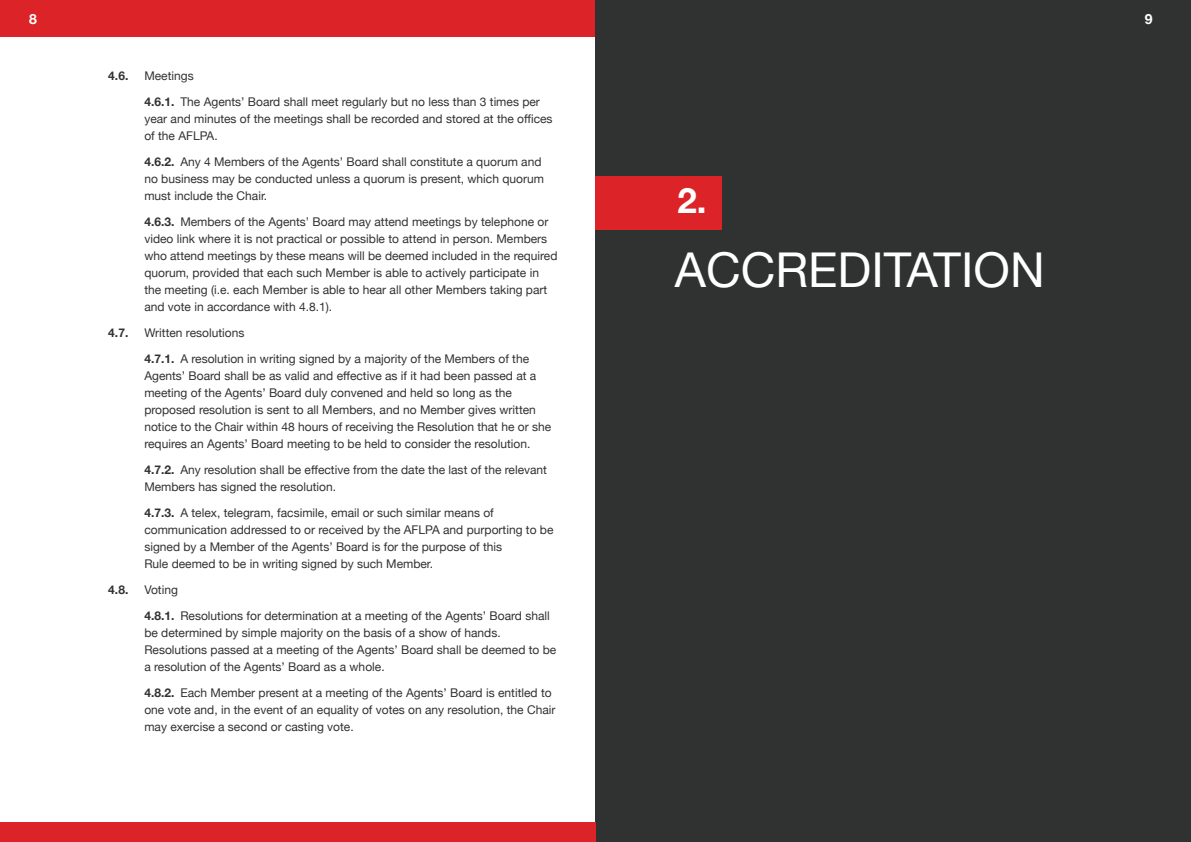
<style>
.page{position:relative;width:1191px;height:842px;background:#fff}
.page>*{position:absolute;margin:0;border:0;box-sizing:border-box;transform-origin:0 0}
.t1{font:48px "Helvetica Neue";color:#fff}
.t2{font:700 34.9px "Helvetica Neue";color:#fff}
.t3{font:700 14px "Helvetica Neue";color:#fff}
.t4{font:12px/17px "Helvetica Neue";color:#303232}
.t5{font:700 12px "Helvetica Neue";color:#303232}
.s1{font-weight:700}
</style>
<div class="page">
<div style="left:0;top:0;width:595px;height:36px;background:#dc2327"></div>
<div style="left:595px;top:0;width:596px;height:842px;background:#303232"></div>
<div style="left:595px;top:177px;width:127px;height:53px;background:#dc2327"></div>
<div style="left:0;top:822px;width:595px;height:20px;background:#dc2327"></div>
<p class="t3" style="left:29px;top:8px;width:16px">88</p>
<p class="t5" style="left:108px;top:66px;width:22px">4.6.</p>
<p class="t4" style="left:144px;top:68px;width:51px">Meetings</p>
<p class="t4" style="left:144px;top:94px;width:410px"><span class="s1">4.6.1.</span> The Agents’ Board shall meet regularly but no less than 3 times per year and minutes of the meetings shall be recorded and stored at the offices of the AFLPA.</p>
<p class="t4" style="left:144px;top:154px;width:399px"><span class="s1">4.6.2.</span> Any 4 Members of the Agents’ Board shall constitute a quorum and</p>
<p class="t4" style="left:144px;top:171px;width:401px">no business may be conducted unless a quorum is present, which quorum must include the Chair.</p>
<p class="t4" style="left:144px;top:214px;width:415px"><span class="s1">4.6.3.</span> Members of the Agents’ Board may attend meetings by telephone or video link where it is not practical or possible to attend in person. Members who attend meetings by these means will be deemed included in the required quorum, provided that each such Member is able to actively participate in the meeting (i.e. each Member is able to hear all other Members taking part and vote in accordance with 4.8.1).</p>
<p class="t5" style="left:108px;top:323px;width:22px">4.7.</p>
<p class="t4" style="left:144px;top:325px;width:102px">Written resolutions</p>
<p class="t4" style="left:144px;top:351px;width:408px"><span class="s1">4.7.1.</span> A resolution in writing signed by a majority of the Members of the Agents’ Board shall be as valid and effective as if it had been passed at a meeting of the Agents’ Board duly convened and held so long as the proposed resolution is sent to all Members, and no Member gives written notice to the Chair within 48 hours of receiving the Resolution that he or she requires an Agents’ Board meeting to be held to consider the resolution.</p>
<p class="t4" style="left:144px;top:462px;width:404px"><span class="s1">4.7.2.</span> Any resolution shall be effective from the date the last of the relevant<br>Members has signed the resolution.</p>
<p class="t4" style="left:144px;top:505px;width:411px"><span class="s1">4.7.3.</span> A telex, telegram, facsimile, email or such similar means of communication addressed to or received by the AFLPA and purporting to be signed by a Member of the Agents’ Board is for the purpose of this<br>Rule deemed to be in writing signed by such Member.</p>
<p class="t5" style="left:108px;top:580px;width:22px">4.8.</p>
<p class="t4" style="left:144px;top:582px;width:35px">Voting</p>
<p class="t4" style="left:144px;top:608px;width:413px"><span class="s1">4.8.1.</span> Resolutions for determination at a meeting of the Agents’ Board shall be determined by simple majority on the basis of a show of hands.<br>Resolutions passed at a meeting of the Agents’ Board shall be deemed to be a resolution of the Agents’ Board as a whole.</p>
<p class="t4" style="left:144px;top:685px;width:412px"><span class="s1">4.8.2.</span> Each Member present at a meeting of the Agents’ Board is entitled to one vote and, in the event of an equality of votes on any resolution, the Chair may exercise a second or casting vote.</p>
<p class="t2" style="left:677px;top:173px;width:31px">2.</p>
<p class="t1" style="left:675px;top:236px;width:371px">ACCREDITATION</p>
<p class="t3" style="left:1145px;top:8px;width:9px">9</p>
</div>
